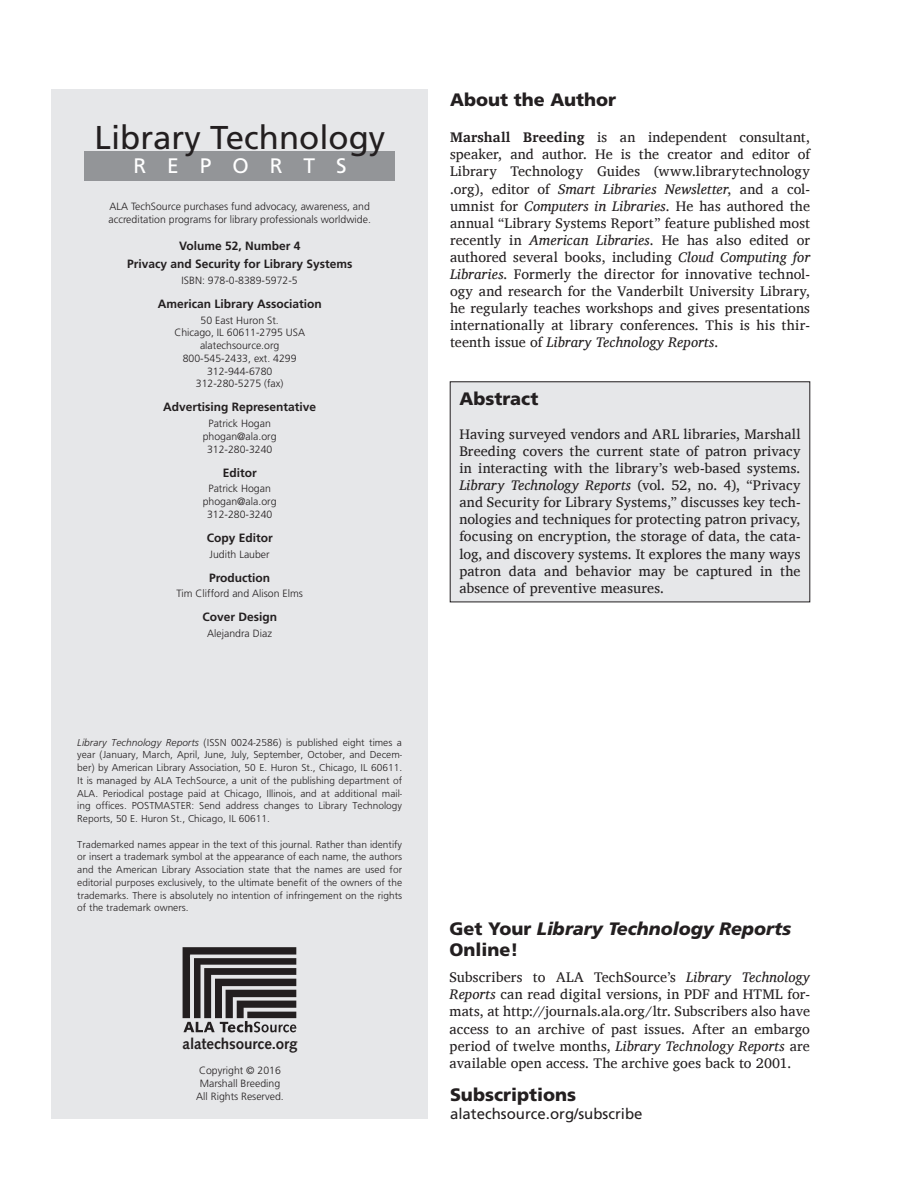
<style>
.page{position:relative;width:918px;height:1188px;background:#fff}
.page>*{position:absolute;margin:0;border:0;box-sizing:border-box;transform-origin:0 0}
.t1{font:33px "Frutiger";color:#231f20}
.t2{font:21px "Frutiger";letter-spacing:1em;color:#fff}
.t3{font:italic 900 18px/21px "Frutiger";color:#231f20}
.t4{font:900 18px "Frutiger";color:#231f20}
.t5{font:700 15.15px "Syntax";letter-spacing:-.005em;color:#231f20}
.t6{font:15px "Frutiger";color:#231f20}
.t7{font:14.25px/17.1px "Charis SIL";letter-spacing:.01em;color:#231f20;text-align:justify}
.t8{font:700 12px/18px "Frutiger";color:#231f20;text-align:center}
.t9{font:10.5px/12.8px "Frugal Sans Light DTC";color:#231f20;text-align:justify}
.t10{font:300 10.5px/12.8px "Frutiger";color:#231f20;text-align:center}
.s1{font-family:"Frugal Sans Light Italic DTC"}
.s2{font-weight:700}
.s3{font-style:italic}
.s4{font-style:normal}
</style>
<div class="page">
<div style="left:52px;top:89px;width:376px;height:1030px;background:#e6e7e9"></div>
<div style="left:85px;top:151px;width:310px;height:30px;background:#939598"></div>
<img style="left:183px;top:947px;width:113px;height:86px">
<div style="left:450px;top:382px;width:360px;height:220px;background:#e6e7e9"></div>
<h1 class="t1" style="left:95px;top:118px;width:292px">Library Technology</h1>
<h2 class="t2" style="left:133px;top:153px;width:215px">REPORTS</h2>
<p class="t10" style="left:108px;top:200px;width:264px;text-align:left">ALA TechSource purchases fund advocacy, awareness, and accreditation programs for library professionals worldwide.</p>
<p class="t8" style="left:127px;top:237px;width:227px">Volume 52, Number 4<br>Privacy and Security for Library Systems</p>
<p class="t10" style="left:182px;top:274px;width:118px">ISBN: 978-0-8389-5972-5</p>
<p class="t8" style="left:158px;top:295px;width:166px">American Library Association</p>
<p class="t10" style="left:174px;top:314px;width:132px">50 East Huron St.<br>Chicago, IL 60611-2795 USA alatechsource.org<br>800-545-2433, ext. 4299<br>312-944-6780<br>312-280-5275 (fax)</p>
<p class="t8" style="left:163px;top:398px;width:155px">Advertising Representative</p>
<p class="t10" style="left:203px;top:417px;width:75px">Patrick Hogan phogan@ala.org<br>312-280-3240</p>
<p class="t8" style="left:223px;top:463px;width:36px">Editor</p>
<p class="t10" style="left:203px;top:482px;width:75px">Patrick Hogan phogan@ala.org<br>312-280-3240</p>
<p class="t8" style="left:207px;top:529px;width:68px">Copy Editor</p>
<p class="t10" style="left:210px;top:548px;width:62px">Judith Lauber</p>
<p class="t8" style="left:209px;top:568px;width:63px">Production</p>
<p class="t10" style="left:176px;top:587px;width:128px">Tim Clifford and Alison Elms</p>
<p class="t8" style="left:202px;top:608px;width:76px">Cover Design</p>
<p class="t10" style="left:207px;top:627px;width:66px">Alejandra Diaz</p>
<p class="t9" style="left:77px;top:736px;width:326px"><span class="s1">Library Technology Reports</span> (ISSN 0024-2586) is published eight times a year (January, March, April, June, July, September, October, and Decem&shy;ber) by American Library Association, 50 E. Huron St., Chicago, IL 60611.<br>It is managed by ALA TechSource, a unit of the publishing department of ALA. Periodical postage paid at Chicago, Illinois, and at additional mail&shy;ing offices. POSTMASTER: Send address changes to Library Technology Reports, 50 E. Huron St., Chicago, IL 60611.</p>
<p class="t9" style="left:77px;top:838px;width:326px">Trademarked names appear in the text of this journal. Rather than identify or insert a trademark symbol at the appearance of each name, the authors and the American Library Association state that the names are used for editorial purposes exclusively, to the ultimate benefit of the owners of the trademarks. There is absolutely no intention of infringement on the rights of the trademark owners.</p>
<p class="t5" style="left:183px;top:1035px;width:117px">alatechsource.org</p>
<p class="t10" style="left:196px;top:1064px;width:89px">Copyright © 2016<br>Marshall Breeding<br>All Rights Reserved.</p>
<p class="t4" style="left:450px;top:89px;width:168px">About the Author</p>
<p class="t7" style="left:450px;top:129px;width:362px"><span class="s2">Marshall Breeding</span> is an independent consultant, speaker, and author. He is the creator and editor of Library Technology Guides (www.librarytechnology .org), editor of <span class="s3">Smart Libraries Newsletter</span>, and a col&shy;umnist for <span class="s3">Computers in Libraries</span>. He has authored the annual “Library Systems Report” feature published most recently in <span class="s3">American Libraries</span>. He has also edited or authored several books, including <span class="s3">Cloud Computing for Libraries</span>. Formerly the director for innovative technol&shy;ogy and research for the Vanderbilt University Library, he regularly teaches workshops and gives presentations internationally at library conferences. This is his thir&shy;teenth issue of <span class="s3">Library Technology Reports</span>.</p>
<p class="t4" style="left:459px;top:388px;width:81px">Abstract</p>
<p class="t7" style="left:459px;top:425px;width:343px">Having surveyed vendors and ARL libraries, Marshall Breeding covers the current state of patron privacy in interacting with the library’s web-based systems.<br><span class="s3">Library Technology Reports</span> (vol. 52, no. 4), “Privacy and Security for Library Systems,” discusses key tech&shy;nologies and techniques for protecting patron privacy, focusing on encryption, the storage of data, the cata&shy;log, and discovery systems. It explores the many ways patron data and behavior may be captured in the absence of preventive measures.</p>
<p class="t3" style="left:450px;top:918px;width:343px"><span class="s4">Get Your</span> Library Technology Reports<br><span class="s4">Online!</span></p>
<p class="t7" style="left:450px;top:969px;width:362px">Subscribers to ALA TechSource’s <span class="s3">Library Technology Reports</span> can read digital versions, in PDF and HTML for&shy;mats, at http://journals.ala.org/ltr. Subscribers also have access to an archive of past issues. After an embargo period of twelve months, <span class="s3">Library Technology Reports</span> are available open access. The archive goes back to 2001.</p>
<p class="t4" style="left:450px;top:1084px;width:128px">Subscriptions</p>
<p class="t6" style="left:450px;top:1105px;width:194px">alatechsource.org/subscribe</p>
</div>
